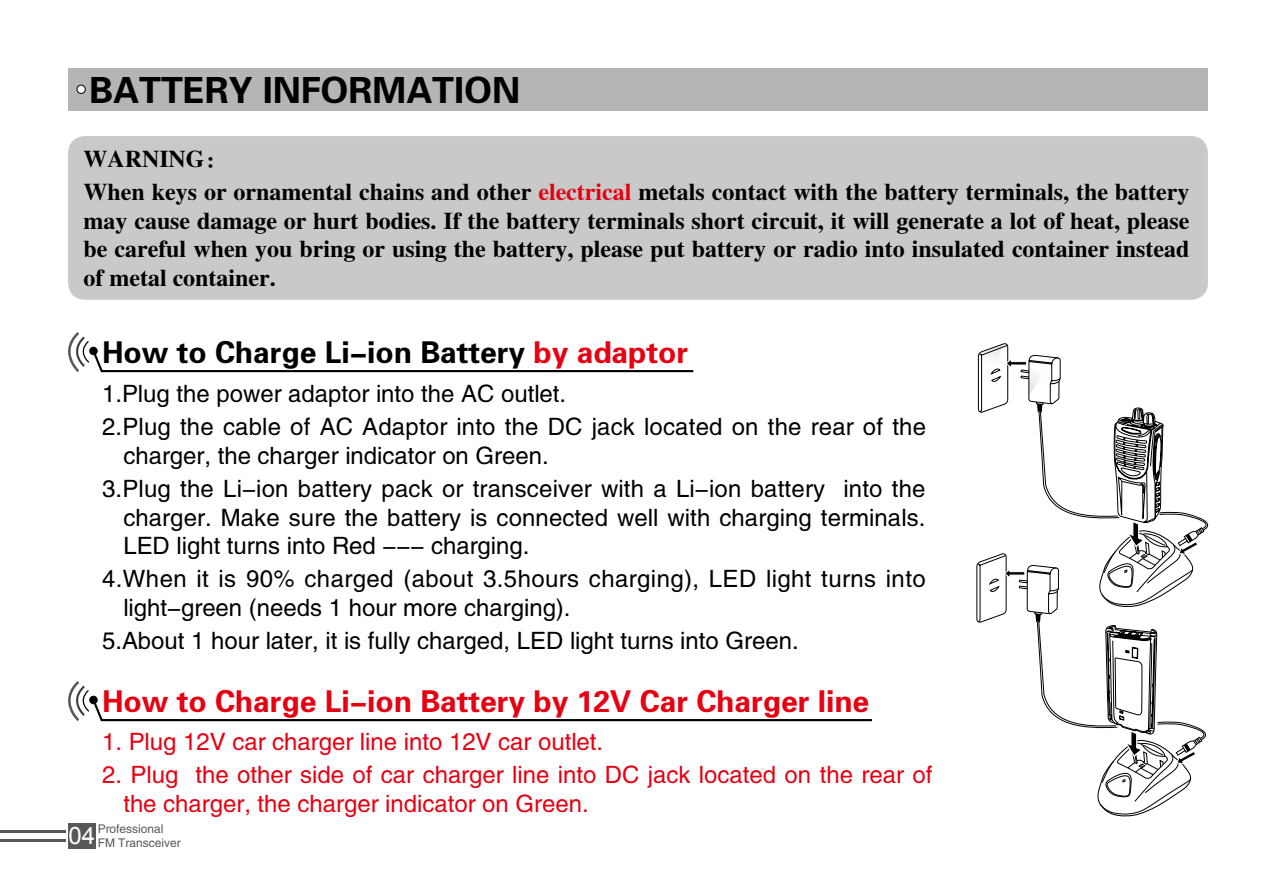
<style>
.page{position:relative;width:1276px;height:893px;background:#fff}
.page>*{position:absolute;margin:0;border:0;box-sizing:border-box;transform-origin:0 0}
.t1{font:36px "FZDHTJW GB1 0";color:#000}
.t2{font:30px "FZDHTJW GB1 0";color:#e60012}
.t3{font:30px "FZDHTJW GB1 0";color:#000}
.t4{font:24px/33px "FZHTJW GB1 0";letter-spacing:.005em;color:#000}
.t5{font:24px/28.8px "FZXBSJW GB1 0";color:#000}
.t6{font:24px/28.8px "FZHTJW GB1 0";color:#e60012}
.t7{font:12px/14.4px "FZHTJW GB1 0";color:#595757}
.s1{color:#e60012}
</style>
<div class="page">
<div style="left:68px;top:68px;width:1140px;height:43px;background:#b5b5b6"></div>
<div style="left:77px;top:85px;width:8px;height:8px;background:#fff;border-radius:50%"></div>
<div style="left:77px;top:85px;width:9px;height:9px;border:1px solid #000;border-radius:50%"></div>
<div style="left:68px;top:823px;width:27px;height:25px;background:#595757"></div>
<hr style="left:0;top:830px;width:65px;height:2px;background:#595757">
<hr style="left:0;top:839px;width:65px;height:3px;background:#595757">
<div style="left:68px;top:136px;width:1140px;height:164px;background:#c9c9ca;border-radius:17px"></div>
<svg style="left:976px;top:285px;width:233px;height:532px"></svg>
<svg style="left:68px;top:332px;width:626px;height:41px"></svg>
<div style="left:89px;top:347px;width:9px;height:8px;background:#000;border-radius:50%"></div>
<svg style="left:68px;top:681px;width:804px;height:41px"></svg>
<div style="left:89px;top:696px;width:9px;height:8px;background:#000;border-radius:50%"></div>
<h1 class="t1" style="left:89px;top:71px;width:432px">BATTERY INFORMATION</h1>
<p class="t5" style="left:84px;top:143px;width:1107px;line-height:33px">WARNING：<br>When keys or ornamental chains and other <span class="s1">electrical</span> metals contact with the battery terminals, the battery</p>
<p class="t5" style="left:84px;top:207px;width:1107px;text-align:justify">may cause damage or hurt bodies. If the battery terminals short circuit, it will generate a lot of heat, please be careful when you bring or using the battery, please put battery or radio into insulated container instead of metal container.</p>
<p class="t3" style="left:102px;top:336px;width:587px">How to Charge Li-ion Battery <span class="s1">by adaptor</span></p>
<p class="t4" style="left:102px;top:377px;width:825px">1.Plug the power adaptor into the AC outlet.<br>2.Plug the cable of AC Adaptor into the DC jack located on the rear of the</p>
<p class="t4" style="left:102px;top:439px;width:825px;text-indent:21px">charger, the charger indicator on Green.<br>3.Plug the Li-ion battery pack or transceiver with a Li-ion battery into the</p>
<p class="t4" style="left:123px;top:503px;width:803px;line-height:28.8px">charger. Make sure the battery is connected well with charging terminals.<br>LED light turns into Red --- charging.</p>
<p class="t4" style="left:123px;top:565px;width:804px;line-height:28.8px;text-indent:-21px">4.When it is 90% charged (about 3.5hours charging), LED light turns into light-green (needs 1 hour more charging).</p>
<p class="t4" style="left:102px;top:625px;width:698px">5.About 1 hour later, it is fully charged, LED light turns into Green.</p>
<p class="t2" style="left:102px;top:685px;width:768px">How to Charge Li-ion Battery by 12V Car Charger line</p>
<p class="t6" style="left:102px;top:727px;width:503px">1. Plug 12V car charger line into 12V car outlet.</p>
<p class="t6" style="left:123px;top:760px;width:810px;text-indent:-21px">2. Plug the other side of car charger line into DC jack located on the rear of the charger, the charger indicator on Green.</p>
<p class="t7" style="left:68px;top:822px;width:114px;text-indent:29px">Professional<br><sup>04</sup> FM Transceiver</p>
</div>
